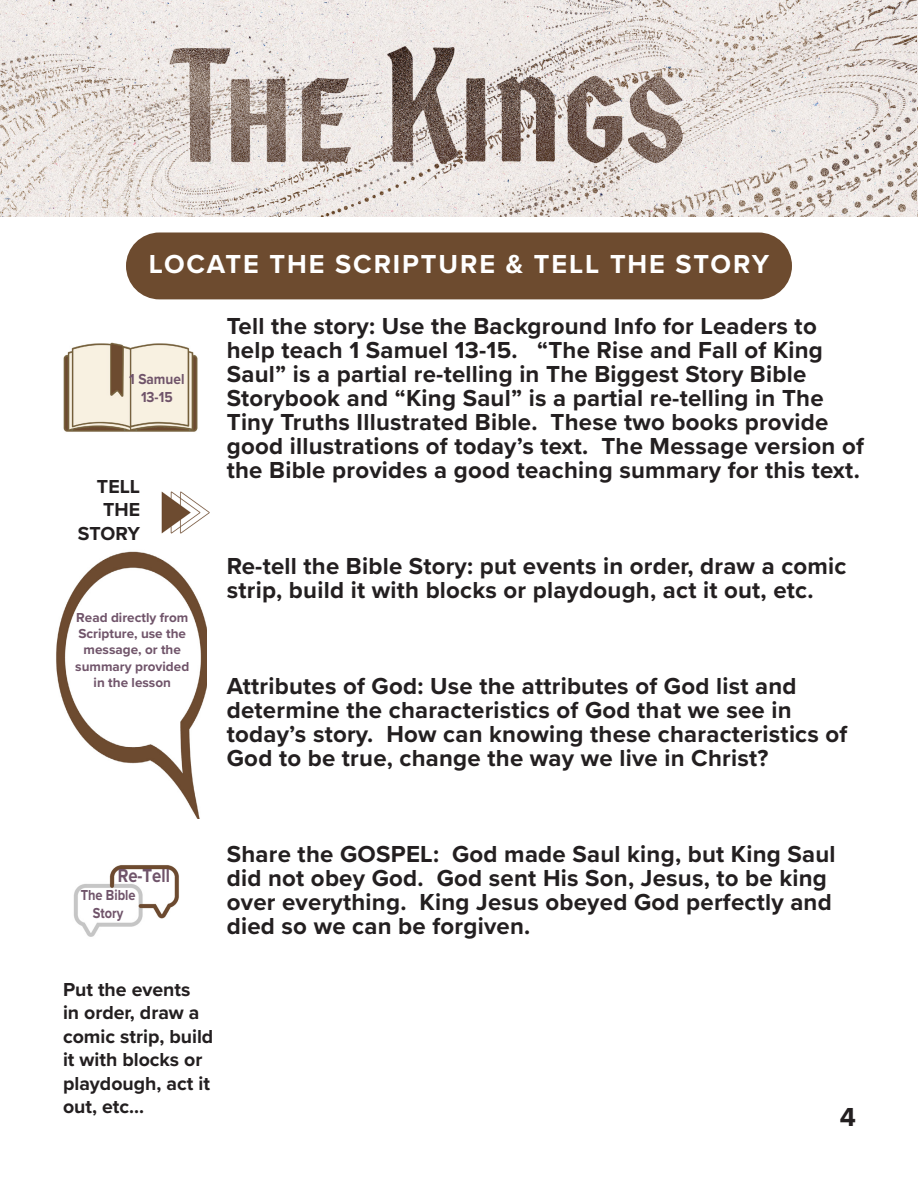
<style>
.page{position:relative;width:918px;height:1188px;background:#fff}
.page>*{position:absolute;margin:0;border:0;box-sizing:border-box;transform-origin:0 0}
.Paragraph_Style_4{font:700 27px "Proxima Nova";letter-spacing:.07em;color:#fff}
.t1{font:700 27px "Proxima Nova";color:#231f20}
.Paragraph_Style_5{font:700 24px/24px "Proxima Nova";letter-spacing:.01em;color:#231f20}
.Memory_Verse{font:700 19.5px/23.4px "Proxima Nova";color:#231f20}
.Memory_Verse-2{font:700 19.5px "Proxima Nova";color:#70546a;scale:.85 1}
.Memory_Verse-3{font:700 15px/18px "Proxima Nova";color:#70546a;text-align:center;scale:.85 1}
.Memory_Verse-4{font:700 15px/18px "Proxima Nova";color:#70546a;text-align:center;scale:.91 1}
.Memory_Verse-5{font:700 13.5px/16.2px "Proxima Nova";color:#70546a;text-align:center}
</style>
<div class="page">
<img style="left:0;top:0;width:918px;height:216px">
<div style="left:126px;top:232px;width:666px;height:67px;background:#6d4b2f;border-radius:33px"></div>
<img style="left:161px;top:491px;width:49px;height:43px">
<img style="left:73px;top:865px;width:106px;height:72px">
<img style="left:56px;top:551px;width:150px;height:268px">
<img style="left:63px;top:342px;width:135px;height:90px">
<p class="Paragraph_Style_4" style="left:149px;top:244px;width:622px">LOCATE THE SCRIPTURE &amp; TELL THE STORY</p>
<p class="Memory_Verse-4" style="left:129px;top:369px;width:62px">1 Samuel<br>13-15</p>
<p class="Memory_Verse" style="left:97px;top:474px;width:45px">TELL</p>
<p class="Memory_Verse" style="left:103px;top:497px;width:38px">THE</p>
<p class="Memory_Verse" style="left:78px;top:521px;width:64px">STORY</p>
<p class="Memory_Verse-5" style="left:76px;top:609px;width:114px">Read directly from</p>
<p class="Memory_Verse-5" style="left:75px;top:625px;width:115px">Scripture, use the message, or the summary provided</p>
<p class="Memory_Verse-5" style="left:94px;top:674px;width:79px">in the lesson</p>
<p class="Paragraph_Style_5" style="left:227px;top:313px;width:639px">Tell the story: Use the Background Info for Leaders to help teach 1 Samuel 13-15. “The Rise and Fall of King Saul” is a partial re-telling in The Biggest Story Bible Storybook and “King Saul” is a partial re-telling in The Tiny Truths Illustrated Bible. These two books provide good illustrations of today’s text. The Message version of the Bible provides a good teaching summary for this text.</p>
<p class="Paragraph_Style_5" style="left:227px;top:553px;width:621px">Re-tell the Bible Story: put events in order, draw a comic strip, build it with blocks or playdough, act it out, etc.</p>
<p class="Paragraph_Style_5" style="left:227px;top:673px;width:622px">Attributes of God: Use the attributes of God list and determine the characteristics of God that we see in today’s story. How can knowing these characteristics of God to be true, change the way we live in Christ?</p>
<p class="Memory_Verse-2" style="left:118px;top:861px;width:63px">Re-Tell</p>
<p class="Memory_Verse-3" style="left:81px;top:886px;width:66px">The Bible<br>Story</p>
<p class="Paragraph_Style_5" style="left:227px;top:841px;width:610px">Share the GOSPEL: God made Saul king, but King Saul did not obey God. God sent His Son, Jesus, to be king over everything. King Jesus obeyed God perfectly and died so we can be forgiven.</p>
<p class="Memory_Verse" style="left:63px;top:977px;width:152px">Put the events<br>in order, draw a comic strip, build it with blocks or playdough, act it out, etc...</p>
<p class="t1" style="left:840px;top:1096px;width:18px">4</p>
</div>
